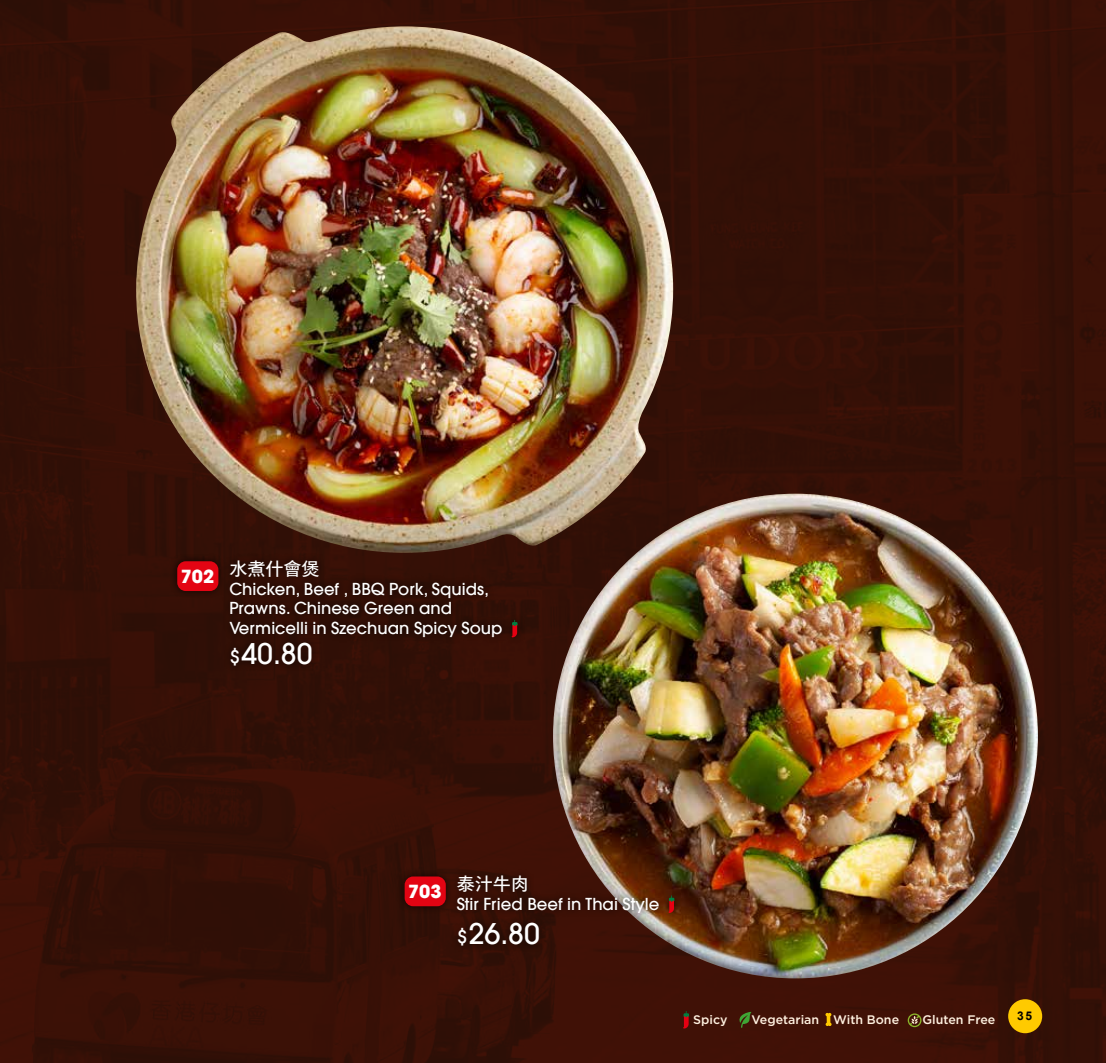
<style>
.page{position:relative;width:1106px;height:1063px;background:#fff}
.page>*{position:absolute;margin:0;border:0;box-sizing:border-box;transform-origin:0 0}
.t1{font:500 28.5px "Avant Garde LT";color:#fff}
.t2{font:18px "FZYOUH 509 R GB1 4";color:#fff}
.t3{font:700 18px "Avant Garde LT";color:#fff}
.t4{font:500 16.5px/19.8px "Avant Garde LT";color:#fff}
.t5{font:500 12.45px "Gotham";color:#fff1e0}
.t6{font:700 12px "Arial";color:#000}
.s1{font-size:19.5px}
</style>
<div class="page">
<img style="left:0;top:0;width:1106px;height:1063px">
<div style="left:169px;top:552px;width:356px;height:121px;background:#300f05"></div>
<div style="left:177px;top:561px;width:41px;height:30px;background:#e30413;border-radius:9px"></div>
<svg style="left:511px;top:620px;width:6px;height:17px"></svg>
<img style="left:136px;top:26px;width:537px;height:527px">
<img style="left:553px;top:494px;width:484px;height:484px;border-radius:242px">
<div style="left:396px;top:868px;width:286px;height:86px;background:#000;opacity:.75"></div>
<div style="left:404px;top:876px;width:42px;height:30px;background:#e30413;border-radius:9px"></div>
<svg style="left:668px;top:896px;width:6px;height:17px"></svg>
<svg style="left:738px;top:1011px;width:14px;height:17px"></svg>
<svg style="left:683px;top:1011px;width:6px;height:18px"></svg>
<svg style="left:825px;top:1013px;width:6px;height:13px"></svg>
<svg style="left:907px;top:1013px;width:14px;height:14px"></svg>
<div style="left:1008px;top:999px;width:34px;height:34px;background:#ffca00;border-radius:50%"></div>
<p class="t3" style="left:181px;top:565px;width:35px">702</p>
<p class="t2" style="left:229px;top:559px;width:92px">水煮什會煲</p>
<p class="t4" style="left:229px;top:579px;width:275px">Chicken, Beef , BBQ Pork, Squids,<br>Prawns. Chinese Green and<br>Vermicelli in Szechuan Spicy Soup</p>
<h1 class="t1" style="left:229px;top:636px;width:85px"><span class="s1">$</span>40.80</h1>
<p class="t3" style="left:408px;top:880px;width:35px">703</p>
<p class="t2" style="left:457px;top:874px;width:74px">泰汁牛肉</p>
<p class="t4" style="left:457px;top:894px;width:204px">Stir Fried Beef in Thai Style</p>
<h1 class="t1" style="left:457px;top:916px;width:85px"><span class="s1">$</span>26.80</h1>
<p class="t5" style="left:693px;top:1011px;width:36px">Spicy</p>
<p class="t5" style="left:751px;top:1011px;width:149px">Vegetarian With Bone</p>
<p class="t5" style="left:922px;top:1011px;width:74px">Gluten Free</p>
<p class="t6" style="left:1017px;top:1008px;width:16px">35</p>
</div>
